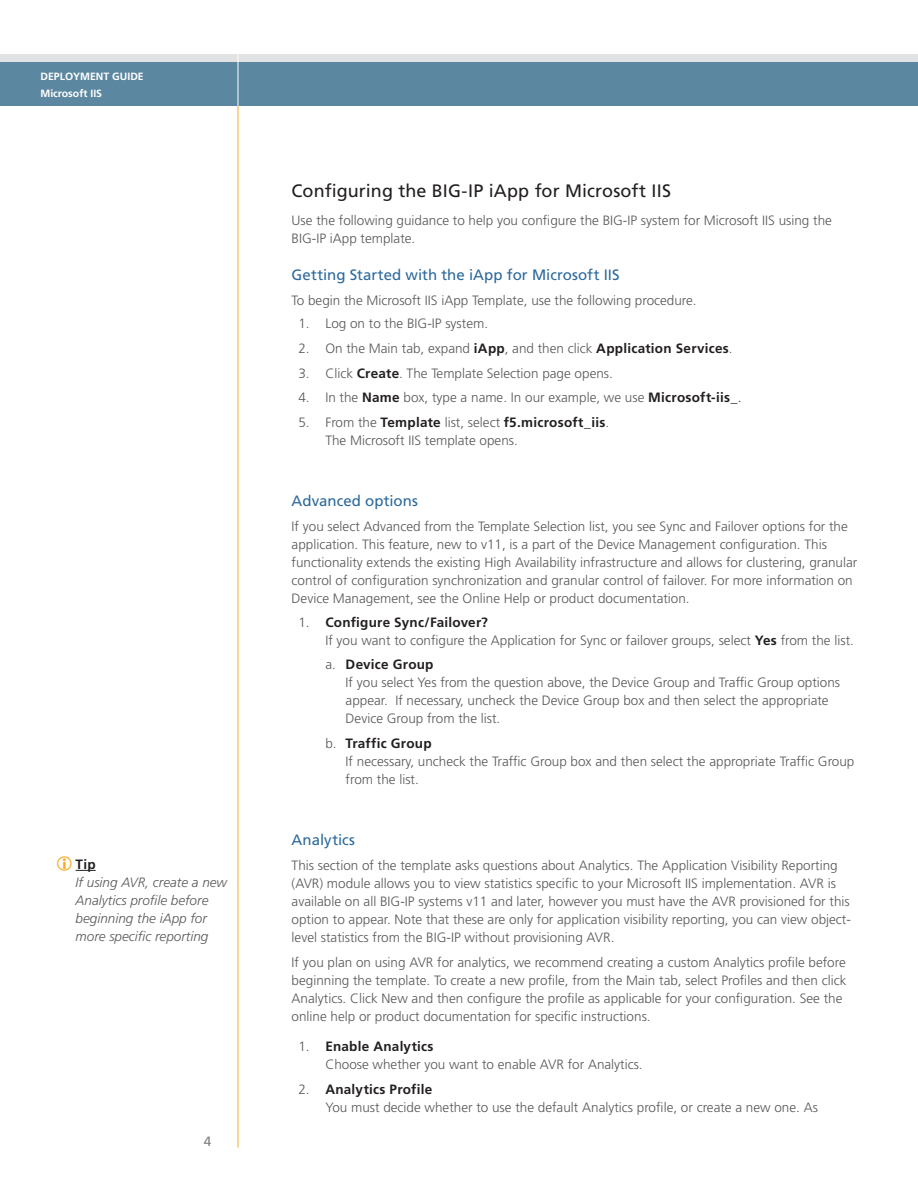
<style>
.page{position:relative;width:918px;height:1188px;background:#fff}
.page>*{position:absolute;margin:0;border:0;box-sizing:border-box;transform-origin:0 0}
.DG--Heading-1{font:18px "Frutiger LT Std";letter-spacing:.005em;color:#231f20}
.DG--Heading-2{font:15px "Frutiger LT Std";letter-spacing:.005em;color:#2c699c}
.DG--body{font:300 13.5px/18px "Frutiger LT Std";color:#57585a}
.DG--Steps-next{font:300 13.5px/18px "Frutiger LT Std";color:#57585a}
.DG--body-2nd_paragra{font:300 13.5px/18px "Frutiger LT Std";color:#57585a}
.DG--Steps-first{font:300 13.5px/18px "Frutiger LT Std";color:#57585a}
.DG--sub-Steps-first{font:300 13.5px/18px "Frutiger LT Std";color:#57585a}
.DG--sub-Steps-next{font:300 13.5px/18px "Frutiger LT Std";color:#57585a}
.t1{font:italic 300 13.5px/18px "Frutiger LT Std";color:#57585a}
.t2{font:13.5px "Frutiger LT Std";color:#808083}
.t3{font:700 10.5px/16.5px "Frutiger LT Std";color:#fff}
.s1{font-weight:700;font-style:normal;color:#231f20}
.s2{font-weight:700;color:#231f20}
.s3{color:#231f20}
</style>
<div class="page">
<hr style="left:238px;top:105px;width:1px;height:1043px;background:#f6ac28">
<div style="left:0;top:56px;width:918px;height:50px;background:#5c87a1"></div>
<div style="left:0;top:54px;width:918px;height:7px;background:#e1e2e4"></div>
<hr style="left:238px;top:54px;width:1px;height:52px;background:#fff">
<svg style="left:75px;top:869px;width:21px;height:2px"></svg>
<p class="t3" style="left:40px;top:68px;width:105px">DEPLOYMENT GUIDE<br>Microsoft IIS</p>
<p class="t1" style="left:76px;top:856px;width:153px"><span class="s1">Tip<br></span>If using AVR, create a new<br>Analytics profile before beginning the iApp for more specific reporting</p>
<p class="t2" style="left:204px;top:1133px;width:9px">4</p>
<p class="DG--Heading-1" style="left:292px;top:180px;width:381px">Configuring the BIG-IP iApp for Microsoft IIS</p>
<p class="DG--body" style="left:292px;top:212px;width:542px">Use the following guidance to help you configure the BIG-IP system for Microsoft IIS using the<br>BIG-IP iApp template.</p>
<p class="DG--Heading-2" style="left:292px;top:266px;width:330px">Getting Started with the iApp for Microsoft IIS</p>
<p class="DG--body" style="left:292px;top:291px;width:407px">To begin the Microsoft IIS iApp Template, use the following procedure.</p>
<p class="DG--Steps-first" style="left:298px;top:315px;width:191px">1. Log on to the BIG-IP system.</p>
<p class="DG--Steps-next" style="left:298px;top:339px;width:436px">2. On the Main tab, expand <span class="s2">iApp</span>, and then click <span class="s2">Application Services</span>.</p>
<p class="DG--Steps-next" style="left:298px;top:364px;width:316px">3. Click <span class="s2">Create</span>. The Template Selection page opens.</p>
<p class="DG--Steps-next" style="left:298px;top:389px;width:445px">4. In the <span class="s2">Name</span> box, type a name. In our example, we use <span class="s2">Microsoft-iis_</span><span class="s3">.</span></p>
<p class="DG--Steps-next" style="left:325px;top:414px;width:286px;text-indent:-27px">5. From the <span class="s2">Template</span> list, select <span class="s2">f5.microsoft_iis</span>.<br>The Microsoft IIS template opens.</p>
<p class="DG--Heading-2" style="left:292px;top:492px;width:128px">Advanced options</p>
<p class="DG--body" style="left:292px;top:518px;width:567px">If you select Advanced from the Template Selection list, you see Sync and Failover options for the application. This feature, new to v11, is a part of the Device Management configuration. This functionality extends the existing High Availability infrastructure and allows for clustering, granular control of configuration synchronization and granular control of failover. For more information on Device Management, see the Online Help or product documentation.</p>
<p class="DG--Steps-first" style="left:325px;top:613px;width:530px;text-indent:-27px">1. <span class="s2">Configure Sync/Failover?<br></span>If you want to configure the Application for Sync or failover groups, select <span class="s2">Yes</span> from the list.</p>
<p class="DG--sub-Steps-first" style="left:346px;top:656px;width:496px;text-indent:-20px">a. <span class="s2">Device Group<br></span>If you select Yes from the question above, the Device Group and Traffic Group options appear. If necessary, uncheck the Device Group box and then select the appropriate Device Group from the list.</p>
<p class="DG--sub-Steps-next" style="left:346px;top:735px;width:510px;text-indent:-20px">b. <span class="s2">Traffic Group<br></span>If necessary, uncheck the Traffic Group box and then select the appropriate Traffic Group from the list.</p>
<p class="DG--Heading-2" style="left:292px;top:831px;width:65px">Analytics</p>
<p class="DG--body" style="left:292px;top:857px;width:561px">This section of the template asks questions about Analytics. The Application Visibility Reporting (AVR) module allows you to view statistics specific to your Microsoft IIS implementation. AVR is available on all BIG-IP systems v11 and later, however you must have the AVR provisioned for this option to appear. Note that these are only for application visibility reporting, you can view object&shy;level statistics from the BIG-IP without provisioning AVR.</p>
<p class="DG--body-2nd_paragra" style="left:292px;top:953px;width:556px">If you plan on using AVR for analytics, we recommend creating a custom Analytics profile before beginning the template. To create a new profile, from the Main tab, select Profiles and then click Analytics. Click New and then configure the profile as applicable for your configuration. See the online help or product documentation for specific instructions.</p>
<p class="DG--Steps-first" style="left:325px;top:1037px;width:319px;text-indent:-27px">1. <span class="s2">Enable Analytics<br></span>Choose whether you want to enable AVR for Analytics.</p>
<p class="DG--Steps-next" style="left:325px;top:1080px;width:494px;text-indent:-27px">2. <span class="s2">Analytics Profile<br></span>You must decide whether to use the default Analytics profile, or create a new one. As</p>
</div>
